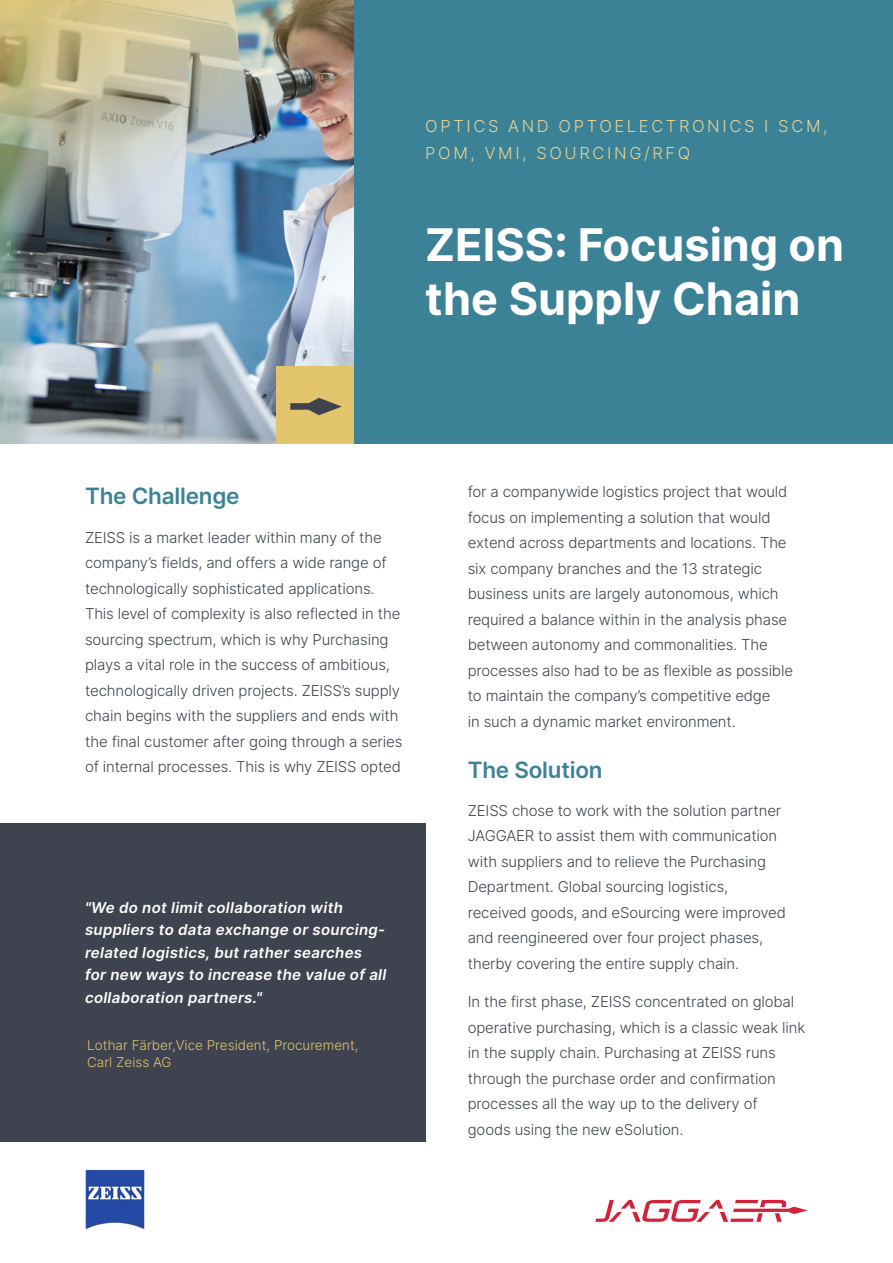
<style>
.page{position:relative;width:893px;height:1263px;background:#fff}
.page>*{position:absolute;margin:0;border:0;box-sizing:border-box;transform-origin:0 0}
.t1{font:700 45px/54px "Inter";color:#fff}
.t2{font:600 22.5px "Inter";letter-spacing:-.01em;color:#3c8296}
.t3{font:300 16.5px/27px "Inter";letter-spacing:.16em;color:#e9d394}
.t4{font:300 15px/25.5px "Inter";letter-spacing:-.01em;color:#3e434f}
.t5{font:italic 600 15px/22.5px "Inter";letter-spacing:.02em;color:#fff}
.t6{font:300 13.5px/16.2px "Inter";color:#e1c46d}
</style>
<div class="page">
<div style="left:353px;top:0;width:540px;height:443px;background:#3c8296"></div>
<svg style="left:595px;top:1200px;width:213px;height:22px"></svg>
<img style="left:0;top:0;width:353px;height:443px">
<div style="left:276px;top:366px;width:77px;height:77px;background:#e2c46d"></div>
<svg style="left:290px;top:398px;width:52px;height:17px"></svg>
<div style="left:0;top:823px;width:425px;height:319px;background:#3e434f"></div>
<img style="left:85px;top:1169px;width:60px;height:60px">
<p class="t3" style="left:425px;top:112px;width:404px">OPTICS AND OPTOELECTRONICS I SCM,<br>POM, VMI, SOURCING/RFQ</p>
<h1 class="t1" style="left:425px;top:217px;width:420px">ZEISS: Focusing on the Supply Chain</h1>
<h2 class="t2" style="left:85px;top:480px;width:156px">The Challenge</h2>
<p class="t4" style="left:85px;top:524px;width:319px">ZEISS is a market leader within many of the company’s fields, and offers a wide range of technologically sophisticated applications.<br>This level of complexity is also reflected in the sourcing spectrum, which is why Purchasing plays a vital role in the success of ambitious, technologically driven projects. ZEISS’s supply chain begins with the suppliers and ends with the final customer after going through a series of internal processes. This is why ZEISS opted</p>
<p class="t5" style="left:85px;top:895px;width:303px">"We do not limit collaboration with suppliers to data exchange or sourcing&shy;related logistics, but rather searches for new ways to increase the value of all collaboration partners."</p>
<p class="t6" style="left:87px;top:1037px;width:273px">Lothar Färber,Vice President, Procurement,<br>Carl Zeiss AG</p>
<p class="t4" style="left:468px;top:479px;width:327px">for a companywide logistics project that would focus on implementing a solution that would extend across departments and locations. The six company branches and the 13 strategic business units are largely autonomous, which required a balance within in the analysis phase between autonomy and commonalities. The processes also had to be as flexible as possible to maintain the company’s competitive edge<br>in such a dynamic market environment.</p>
<h2 class="t2" style="left:468px;top:753px;width:136px">The Solution</h2>
<p class="t4" style="left:468px;top:797px;width:320px">ZEISS chose to work with the solution partner JAGGAER to assist them with communication with suppliers and to relieve the Purchasing Department. Global sourcing logistics, received goods, and eSourcing were improved and reengineered over four project phases, therby covering the entire supply chain.</p>
<p class="t4" style="left:468px;top:989px;width:339px">In the first phase, ZEISS concentrated on global operative purchasing, which is a classic weak link in the supply chain. Purchasing at ZEISS runs through the purchase order and confirmation processes all the way up to the delivery of<br>goods using the new eSolution.</p>
</div>
